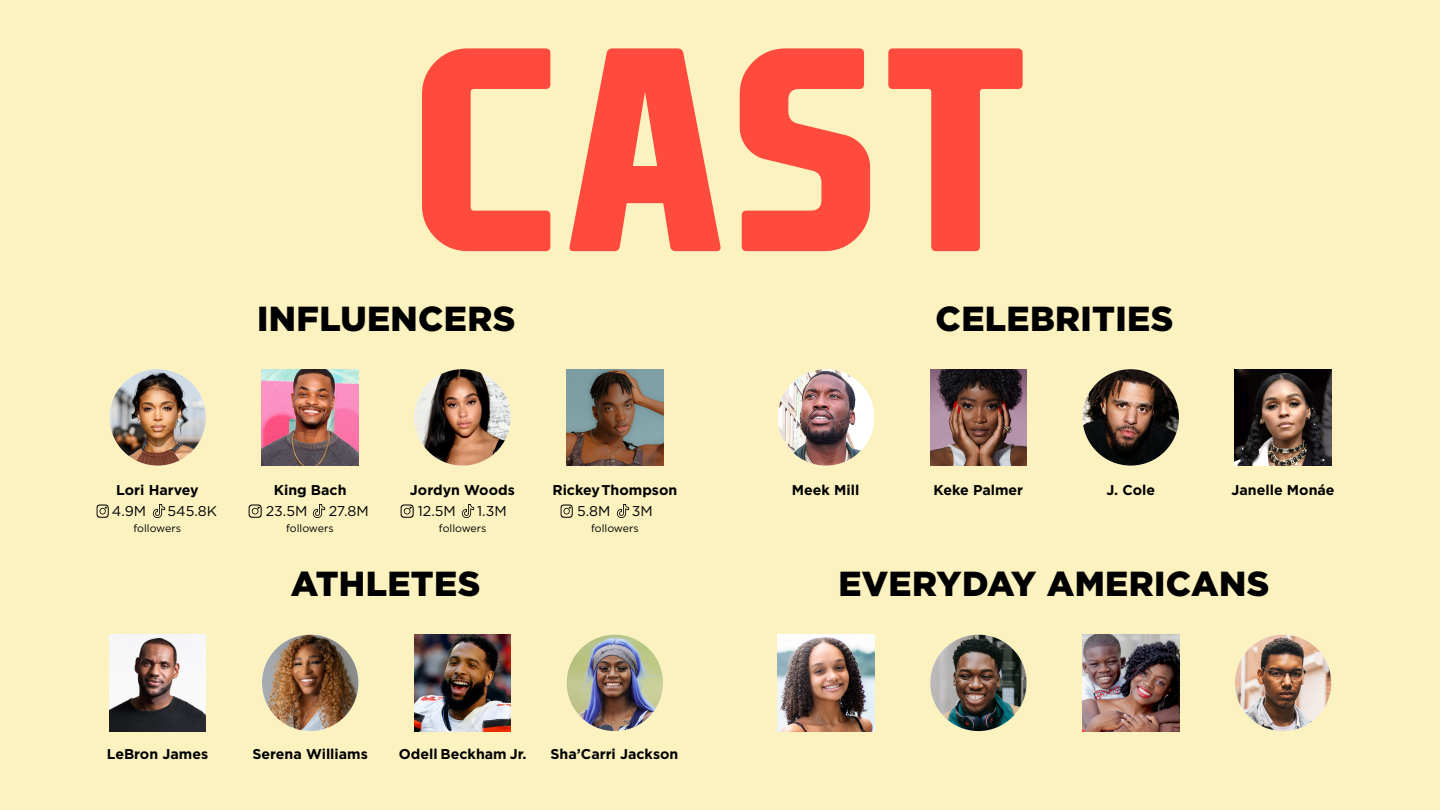
<style>
.page{position:relative;width:1440px;height:810px;background:#fbf2c0}
.page>*{position:absolute;margin:0;border:0;box-sizing:border-box;transform-origin:0 0}
.t1{font:700 276.75px "EA Sports Covers SC";color:#ff4b3e}
.t2{font:900 34.72px "Gotham";letter-spacing:.01em;color:#000}
.t3{font:700 14.17px "Gotham";color:#000}
.t4{font:14.17px "Gotham";color:#000}
.t5{font:10.65px "Gotham";color:#000}
</style>
<div class="page">
<img style="left:110px;top:635px;width:96px;height:96px">
<img style="left:262px;top:635px;width:96px;height:96px;border-radius:48px">
<img style="left:414px;top:635px;width:97px;height:96px">
<img style="left:567px;top:635px;width:96px;height:96px;border-radius:48px">
<img style="left:778px;top:369px;width:96px;height:97px;border-radius:48px">
<img style="left:930px;top:635px;width:97px;height:96px;border-radius:48px">
<img style="left:1083px;top:635px;width:96px;height:96px">
<img style="left:1235px;top:635px;width:96px;height:96px;border-radius:48px">
<img style="left:778px;top:635px;width:96px;height:96px">
<img style="left:930px;top:369px;width:97px;height:97px">
<img style="left:1083px;top:369px;width:96px;height:97px;border-radius:48px">
<img style="left:1235px;top:369px;width:96px;height:97px">
<img style="left:110px;top:369px;width:96px;height:97px;border-radius:48px">
<svg style="left:96px;top:505px;width:13px;height:12px"></svg>
<svg style="left:153px;top:505px;width:12px;height:12px"></svg>
<img style="left:262px;top:369px;width:96px;height:97px">
<svg style="left:249px;top:505px;width:12px;height:12px"></svg>
<svg style="left:313px;top:505px;width:12px;height:12px"></svg>
<img style="left:414px;top:369px;width:97px;height:97px;border-radius:48px">
<svg style="left:401px;top:505px;width:12px;height:12px"></svg>
<svg style="left:462px;top:505px;width:12px;height:12px"></svg>
<img style="left:567px;top:369px;width:96px;height:97px">
<svg style="left:560px;top:505px;width:13px;height:12px"></svg>
<svg style="left:617px;top:505px;width:12px;height:12px"></svg>
<p class="t1" style="left:412px;top:-23px;width:618px">CAST</p>
<p class="t2" style="left:257px;top:294px;width:260px">INFLUENCERS</p>
<p class="t2" style="left:936px;top:294px;width:239px">CELEBRITIES</p>
<p class="t3" style="left:116px;top:481px;width:84px">Lori Harvey</p>
<p class="t3" style="left:792px;top:481px;width:69px">Meek Mill</p>
<p class="t3" style="left:934px;top:481px;width:91px">Keke Palmer</p>
<p class="t3" style="left:1106px;top:481px;width:50px">J. Cole</p>
<p class="t3" style="left:1232px;top:481px;width:105px">Janelle Monáe</p>
<p class="t4" style="left:112px;top:502px;width:36px">4.9M</p>
<p class="t4" style="left:168px;top:502px;width:51px">545.8K</p>
<p class="t5" style="left:133px;top:521px;width:49px">followers</p>
<p class="t3" style="left:274px;top:481px;width:74px">King Bach</p>
<p class="t4" style="left:266px;top:502px;width:43px">23.5M</p>
<p class="t4" style="left:329px;top:502px;width:42px">27.8M</p>
<p class="t5" style="left:286px;top:521px;width:49px">followers</p>
<p class="t3" style="left:410px;top:481px;width:106px">Jordyn Woods</p>
<p class="t4" style="left:418px;top:502px;width:40px">12.5M</p>
<p class="t4" style="left:477px;top:502px;width:31px">1.3M</p>
<p class="t5" style="left:439px;top:521px;width:49px">followers</p>
<p class="t3" style="left:552px;top:481px;width:126px">Rickey Thompson</p>
<p class="t4" style="left:577px;top:502px;width:35px">5.8M</p>
<p class="t4" style="left:632px;top:502px;width:22px">3M</p>
<p class="t5" style="left:591px;top:521px;width:49px">followers</p>
<p class="t2" style="left:291px;top:560px;width:191px">ATHLETES</p>
<p class="t3" style="left:107px;top:744px;width:103px">LeBron James</p>
<p class="t3" style="left:252px;top:744px;width:117px">Serena Williams</p>
<p class="t3" style="left:399px;top:744px;width:129px">Odell Beckham Jr.</p>
<p class="t3" style="left:551px;top:744px;width:129px">Sha’Carri Jackson</p>
<p class="t2" style="left:838px;top:560px;width:433px">EVERYDAY AMERICANS</p>
</div>
